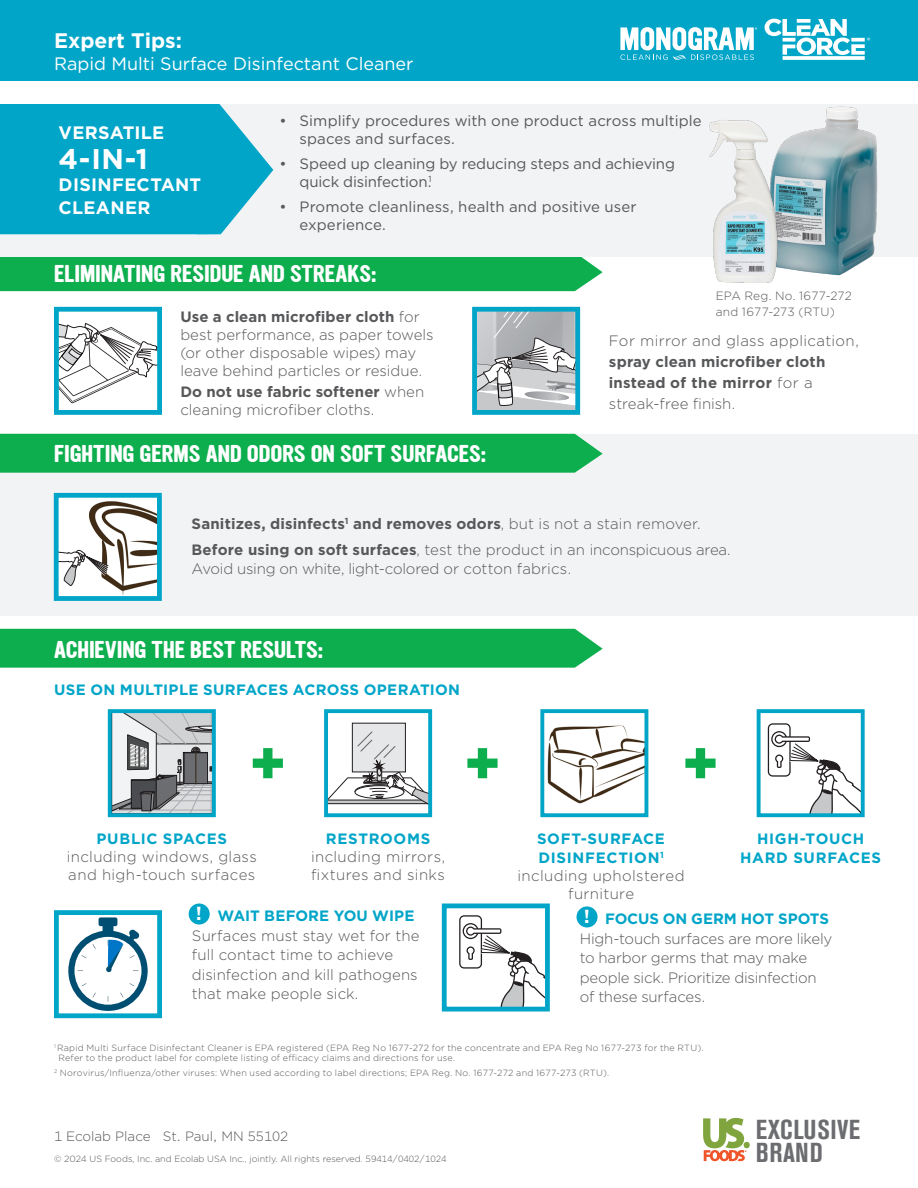
<style>
.page{position:relative;width:918px;height:1188px;background:#fff}
.page>*{position:absolute;margin:0;border:0;box-sizing:border-box;transform-origin:0 0}
.t1{font:700 28.5px "Gotham";color:#fff}
.t2{font:700 condensed 27.15px/22.6px "Akzidenz Grotesk BE";letter-spacing:.015em;color:#6c6d70}
.Answer{font:700 21px "Ultramagnetic";letter-spacing:-.005em;color:#fff}
.t3{font:700 21px "Gotham";color:#fff}
.Answer-2{font:700 18.9px "Gotham";color:#fff}
.t4{font:18px "Gotham";color:#fff}
.t5{font:700 18px/22.5px "Gotham";letter-spacing:.015em;color:#fff}
.Answer-3{font:300 15px/19.5px "Gotham";color:#57585a}
.t6{font:15px/18px "Gotham";color:#57585a}
.Answer-4{font:300 15px/18px "Gotham";letter-spacing:.025em;color:#57585a;text-align:center}
.Answer-5{font:300 15px/21px "Gotham";letter-spacing:.02em;color:#57585a}
.Answer-6{font:700 15px/19.5px "Gotham";letter-spacing:.03em;color:#00a5c8}
.Answer-7{font:700 15px "Gotham";letter-spacing:.01em;color:#57585a}
.t7{font:300 13.5px "Gotham";color:#57585a}
.Answer-8{font:300 12px/16.5px "Gotham";letter-spacing:.015em;color:#57585a}
.Answer-9{font:300 9px/10.5px "Gotham";letter-spacing:.025em;color:#57585a}
.Bullets{font:300 9px "Gotham";color:#57585a}
.s1{font-weight:700}
.s2{font-weight:300}
.s3{font-weight:700;color:#00a5c8}
</style>
<div class="page">
<div style="left:0;top:0;width:918px;height:81px;background:#00a5c8"></div>
<svg style="left:620px;top:27px;width:137px;height:33px"></svg>
<svg style="left:765px;top:19px;width:105px;height:41px"></svg>
<svg style="left:703px;top:1118px;width:47px;height:43px"></svg>
<svg style="left:68px;top:917px;width:80px;height:94px"></svg>
<div style="left:54px;top:910px;width:108px;height:108px;border:5px solid #00a5c8"></div>
<div style="left:0;top:629px;width:603px;height:39px;background:#0cae4e"></div>
<div style="left:0;top:256px;width:603px;height:35px;background:#0cae4e"></div>
<svg style="left:60px;top:323px;width:96px;height:80px"></svg>
<div style="left:54px;top:307px;width:108px;height:108px;border:5px solid #00a5c8"></div>
<svg style="left:478px;top:313px;width:96px;height:96px;background:#bcbdbf"></svg>
<div style="left:472px;top:307px;width:108px;height:108px;border:5px solid #00a5c8"></div>
<div style="left:0;top:434px;width:918px;height:182px;background:#f2f3f4"></div>
<div style="left:0;top:434px;width:603px;height:39px;background:#0cae4e"></div>
<div style="left:189px;top:904px;width:21px;height:21px;background:#00a5c8;border-radius:50%"></div>
<svg style="left:459px;top:915px;width:85px;height:91px"></svg>
<div style="left:442px;top:904px;width:108px;height:108px;border:5px solid #00a5c8"></div>
<div style="left:577px;top:906px;width:21px;height:21px;background:#00a5c8;border-radius:50%"></div>
<div style="left:253px;top:759px;width:30px;height:9px;background:#0cae4e"></div>
<div style="left:263px;top:748px;width:9px;height:30px;background:#0cae4e"></div>
<div style="left:467px;top:759px;width:31px;height:9px;background:#0cae4e"></div>
<div style="left:478px;top:748px;width:9px;height:30px;background:#0cae4e"></div>
<div style="left:685px;top:759px;width:31px;height:9px;background:#0cae4e"></div>
<div style="left:696px;top:748px;width:9px;height:30px;background:#0cae4e"></div>
<svg style="left:113px;top:714px;width:98px;height:98px"></svg>
<div style="left:108px;top:709px;width:108px;height:108px;border:4px solid #00a5c8"></div>
<img style="left:547px;top:726px;width:96px;height:78px">
<div style="left:540px;top:709px;width:108px;height:108px;border:4px solid #00a5c8"></div>
<div style="left:352px;top:723px;width:53px;height:49px;background:#e6e7e9"></div>
<svg style="left:329px;top:731px;width:98px;height:74px"></svg>
<div style="left:324px;top:709px;width:108px;height:108px;border:4px solid #00a5c8"></div>
<svg style="left:768px;top:723px;width:92px;height:89px"></svg>
<div style="left:757px;top:709px;width:108px;height:108px;border:4px solid #00a5c8"></div>
<div style="left:54px;top:495px;width:106px;height:104px;background:#fff"></div>
<img style="left:89px;top:501px;width:67px;height:94px">
<svg style="left:60px;top:549px;width:48px;height:37px"></svg>
<div style="left:54px;top:493px;width:108px;height:108px;border:5px solid #00a5c8"></div>
<div style="left:0;top:104px;width:918px;height:152px;background:#f2f3f4"></div>
<svg style="left:0;top:104px;width:273px;height:130px;background:#17accc"></svg>
<img style="left:792px;top:106px;width:105px;height:170px">
<img style="left:691px;top:120px;width:101px;height:163px">
<p class="t3" style="left:54px;top:31px;width:130px">Expert Tips:</p>
<p class="t4" style="left:54px;top:52px;width:361px">Rapid Multi Surface Disinfectant Cleaner</p>
<p class="t5" style="left:59px;top:122px;width:107px">VERSATILE</p>
<p class="t1" style="left:59px;top:145px;width:91px">4-IN-1</p>
<p class="t5" style="left:59px;top:174px;width:144px">DISINFECTANT<br>CLEANER</p>
<p class="t6" style="left:300px;top:112px;width:404px;text-indent:-20px">• Simplify procedures with one product across multiple spaces and surfaces.</p>
<p class="t6" style="left:300px;top:154px;width:377px;text-indent:-20px">• Speed up cleaning by reducing steps and achieving quick disinfection.<sup>1</sup></p>
<p class="t6" style="left:300px;top:197px;width:338px;text-indent:-20px">• Promote cleanliness, health and positive user experience.</p>
<p class="Answer" style="left:54px;top:259px;width:324px">ELIMINATING RESIDUE AND STREAKS:</p>
<p class="Answer-3" style="left:180px;top:307px;width:255px;line-height:18px"><span class="s1">Use a clean microfiber cloth</span> for best performance, as paper towels (or other disposable wipes) may leave behind particles or residue.</p>
<p class="Answer-3" style="left:180px;top:382px;width:246px;line-height:18px"><span class="s1">Do not use fabric softener</span> when cleaning microfiber cloths.</p>
<p class="Answer" style="left:54px;top:439px;width:434px">FIGHTING GERMS AND ODORS ON SOFT SURFACES:</p>
<p class="Answer-8" style="left:716px;top:287px;width:138px">EPA Reg. No. 1677-272 and 1677-273 (RTU)</p>
<p class="Answer-5" style="left:609px;top:330px;width:251px">For mirror and glass application, <span class="s1">spray clean microfiber cloth instead of the mirror</span> for a streak-free finish.</p>
<p class="Answer-7" style="left:192px;top:516px;width:511px">Sanitizes, disinfects<sup>1</sup> and removes odors<span class="s2">, but is not a stain remover.</span></p>
<p class="Answer-3" style="left:192px;top:539px;width:541px"><span class="s1">Before using on soft surfaces</span>, test the product in an inconspicuous area.<br>Avoid using on white, light-colored or cotton fabrics.</p>
<p class="Answer" style="left:54px;top:634px;width:271px">ACHIEVING THE BEST RESULTS:</p>
<p class="Answer-6" style="left:54px;top:680px;width:408px">USE ON MULTIPLE SURFACES ACROSS OPERATION</p>
<p class="Answer-4" style="left:67px;top:829px;width:192px"><span class="s3">PUBLIC SPACES </span>including windows, glass and high-touch surfaces</p>
<p class="Answer-6" style="left:537px;top:829px;width:129px">SOFT-SURFACE<br>DISINFECTION<sup>1</sup></p>
<p class="Answer-4" style="left:311px;top:829px;width:136px"><span class="s3">RESTROOMS </span>including mirrors, fixtures and sinks</p>
<p class="Answer-6" style="left:740px;top:829px;width:143px;text-align:center">HIGH-TOUCH<br>HARD SURFACES</p>
<p class="Answer-4" style="left:518px;top:867px;width:168px">including upholstered furniture</p>
<p class="Answer-2" style="left:196px;top:905px;width:8px">!</p>
<p class="Answer-3" style="left:192px;top:906px;width:229px;text-indent:26px"><span class="s3">WAIT BEFORE YOU WIPE<br></span>Surfaces must stay wet for the full contact time to achieve disinfection and kill pathogens that make people sick.</p>
<p class="Answer-2" style="left:584px;top:907px;width:8px">!</p>
<p class="Answer-3" style="left:580px;top:909px;width:254px;text-indent:26px"><span class="s3">FOCUS ON GERM HOT SPOTS<br></span>High-touch surfaces are more likely to harbor germs that may make people sick. Prioritize disinfection of these surfaces.</p>
<p class="Answer-9" style="left:58px;top:1042px;width:647px;text-indent:-4px"><sup>1</sup> Rapid Multi Surface Disinfectant Cleaner is EPA registered (EPA Reg No 1677-272 for the concentrate and EPA Reg No 1677-273 for the RTU).<br>Refer to the product label for complete listing of efficacy claims and directions for use.</p>
<p class="Answer-9" style="left:54px;top:1067px;width:557px"><sup>2</sup> Norovirus/Influenza/other viruses: When used according to label directions; EPA Reg. No. 1677-272 and 1677-273 (RTU).</p>
<p class="t7" style="left:54px;top:1128px;width:236px">1 Ecolab Place St. Paul, MN 55102</p>
<p class="Bullets" style="left:54px;top:1154px;width:394px">© 2024 US Foods, Inc. and Ecolab USA Inc., jointly. All rights reserved. 59414/0402/1024</p>
<p class="t2" style="left:756px;top:1118px;width:106px">EXCLUSIVE<br>BRAND</p>
</div>
